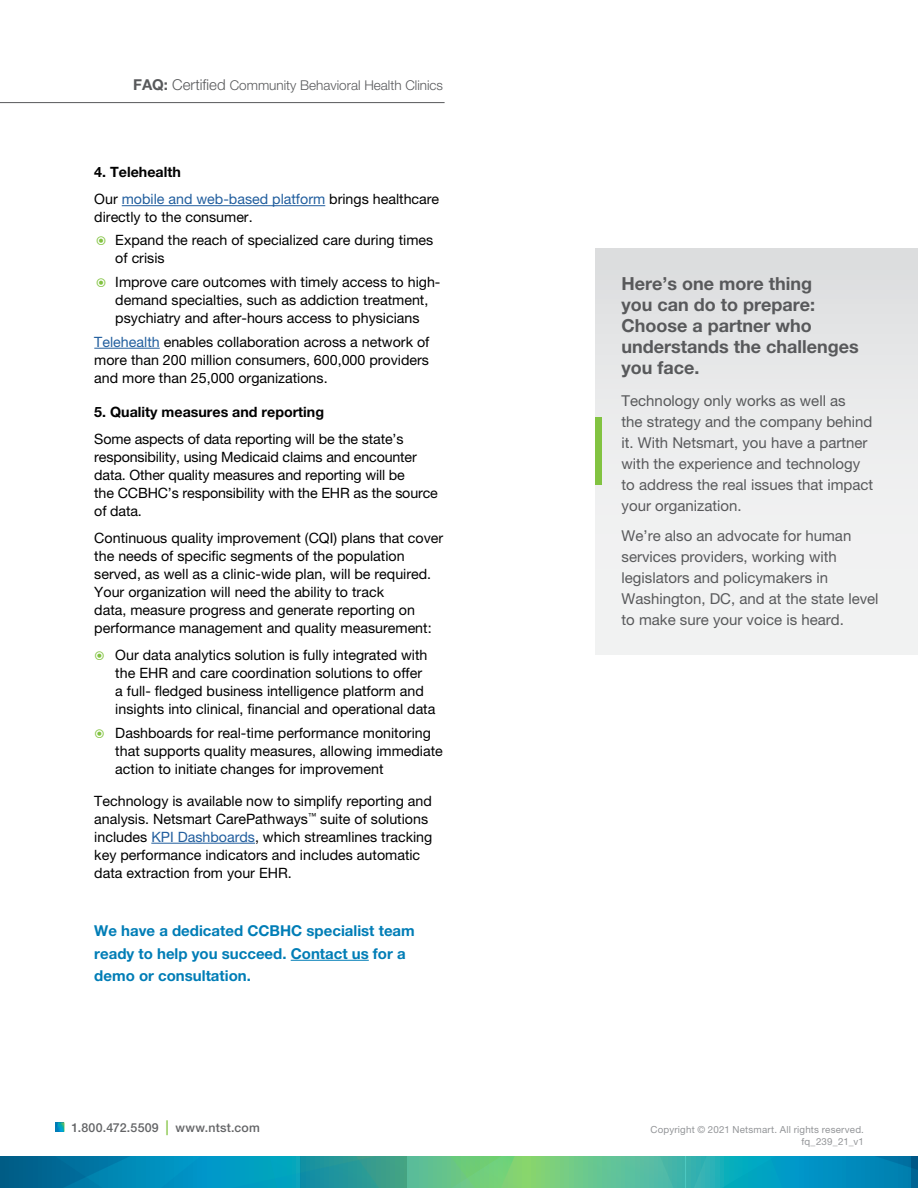
<style>
.page{position:relative;width:918px;height:1188px;background:#fff}
.page>*{position:absolute;margin:0;border:0;box-sizing:border-box;transform-origin:0 0}
.t1{font:700 18px/21px "Helvetica Neue LT Pro";color:#58595b}
.t2{font:15px/21px "Helvetica Neue LT Pro";color:#58595b}
.t3{font:700 15px/22.5px "Helvetica Neue LT Pro";color:#007db6}
.t4{font:14.25px/18px "Helvetica Neue LT Pro";color:#000}
.t5{font:14.25px/27px "Helvetica Neue LT Pro";color:#215e9e}
.t6{font:700 14.25px "Helvetica Neue LT Pro";color:#000}
.t7{font:300 13.5px "Helvetica Neue LT Pro";color:#58595b}
.t8{font:500 12.3px "Helvetica Neue LT Pro";letter-spacing:.02em;color:#636466}
.t9{font:9.75px "Helvetica Neue LT Pro";letter-spacing:.02em;color:#939598}
.s1{font-weight:700;font-size:15px}
.s2{font-size:15px}
.s3{font-weight:700;color:#000}
.s4{color:#000}
.s5{color:#215e9e}
.s6{font-size:14.85px;color:#82c341}
</style>
<div class="page">
<svg style="left:0;top:1157px;width:918px;height:31px;background:#26a0a4"></svg>
<hr style="left:0;top:102px;width:445px;height:1px;background:#58595b">
<svg style="left:56px;top:1122px;width:8px;height:10px"></svg>
<hr style="left:122px;top:205px;width:203px;height:1px;background:#215e9e">
<hr style="left:94px;top:348px;width:66px;height:1px;background:#215e9e">
<hr style="left:151px;top:843px;width:104px;height:1px;background:#215e9e">
<hr style="left:291px;top:960px;width:78px;height:1px;background:#007db6">
<div style="left:595px;top:248px;width:323px;height:406px;background:linear-gradient(to bottom,#dfe0e1,#f6f6f6)"></div>
<div style="left:595px;top:418px;width:7px;height:67px;background:#82c341"></div>
<p class="t7" style="left:133px;top:77px;width:311px"><span class="s1">FAQ:</span> <span class="s2">Certified</span> Community Behavioral Health Clinics</p>
<p class="t5" style="left:94px;top:159px;width:346px"><span class="s3">4. Telehealth<br></span><span class="s4">Our</span> mobile and web-based platform <span class="s4">brings healthcare</span></p>
<p class="t4" style="left:115px;top:206px;width:320px;line-height:22.5px;text-indent:-21px">directly to the consumer.<br>Expand the reach of specialized care during times</p>
<p class="t4" style="left:115px;top:246px;width:327px;line-height:24px">of crisis<br>Improve care outcomes with timely access to high-</p>
<p class="t4" style="left:115px;top:291px;width:315px">demand specialties, such as addiction treatment, psychiatry and after-hours access to physicians</p>
<p class="t4" style="left:94px;top:333px;width:337px;text-align:justify"><span class="s5">Telehealth</span> enables collaboration across a network of more than 200 million consumers, 600,000 providers and more than 25,000 organizations.</p>
<p class="t6" style="left:94px;top:403px;width:231px">5. Quality measures and reporting</p>
<p class="t4" style="left:94px;top:430px;width:345px">Some aspects of data reporting will be the state’s responsibility, using Medicaid claims and encounter data. Other quality measures and reporting will be<br>the CCBHC’s responsibility with the EHR as the source of data.</p>
<p class="t4" style="left:94px;top:529px;width:350px">Continuous quality improvement (CQI) plans that cover the needs of specific segments of the population served, as well as a clinic-wide plan, will be required.<br>Your organization will need the ability to track<br>data, measure progress and generate reporting on performance management and quality measurement:</p>
<p class="t4" style="left:115px;top:646px;width:322px">Our data analytics solution is fully integrated with the EHR and care coordination solutions to offer<br>a full- fledged business intelligence platform and insights into clinical, financial and operational data</p>
<p class="t4" style="left:115px;top:724px;width:329px">Dashboards for real-time performance monitoring that supports quality measures, allowing immediate action to initiate changes for improvement</p>
<p class="t4" style="left:94px;top:792px;width:340px">Technology is available now to simplify reporting and analysis. Netsmart CarePathways<sup>™</sup> suite of solutions includes <span class="s5">KPI Dashboards</span>, which streamlines tracking key performance indicators and includes automatic data extraction from your EHR.</p>
<p class="t3" style="left:94px;top:919px;width:322px">We have a dedicated CCBHC specialist team ready to help you succeed. Contact us for a demo or consultation.</p>
<p class="t1" style="left:622px;top:273px;width:239px">Here’s one more thing<br>you can do to prepare:<br>Choose a partner who understands the challenges you face.</p>
<p class="t2" style="left:622px;top:390px;width:253px">Technology only works as well as<br>the strategy and the company behind it. With Netsmart, you have a partner with the experience and technology to address the real issues that impact your organization.</p>
<p class="t2" style="left:622px;top:525px;width:259px">We’re also an advocate for human services providers, working with legislators and policymakers in Washington, DC, and at the state level to make sure your voice is heard.</p>
<p class="t8" style="left:71px;top:1120px;width:190px">1.800.472.5509 <span class="s6">|</span> www.ntst.com</p>
<p class="t9" style="left:651px;top:1124px;width:215px">Copyright © 2021 Netsmart. All rights reserved.</p>
<p class="t9" style="left:801px;top:1136px;width:64px">fq_239_21_v1</p>
</div>
